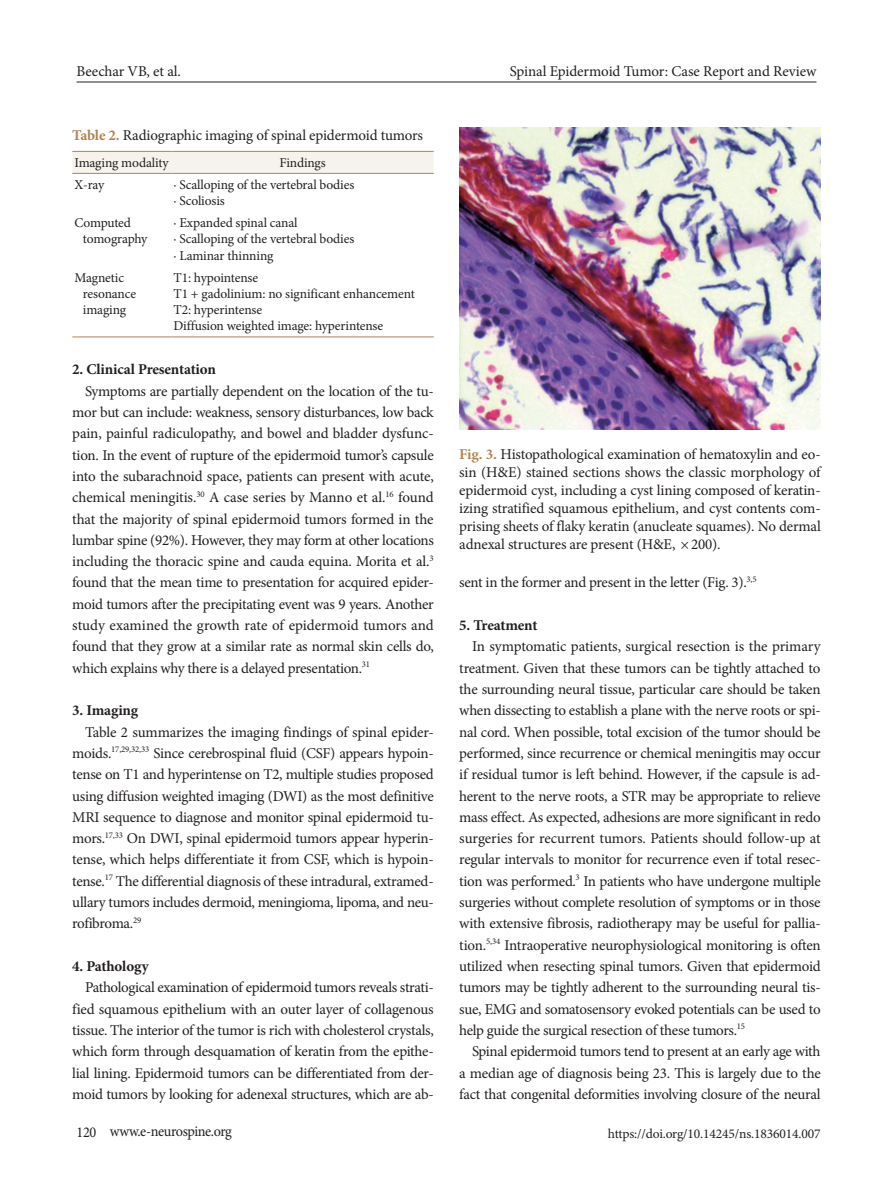
<style>
.page{position:relative;width:893px;height:1191px;background:#fff}
.page>*{position:absolute;margin:0;border:0;box-sizing:border-box;transform-origin:0 0}
.본문{font:15px/21.3px "Minion Pro";letter-spacing:-.02em;color:#231f20;text-align:justify}
.표그림캡션{font:15px/18px "Minion Pro";letter-spacing:-.01em;color:#231f20;text-align:justify}
.중제목{font:700 15px "Minion Pro";letter-spacing:-.01em;color:#231f20}
.본문-2{font:15px "Minion Pro";letter-spacing:-.02em;color:#231f20;scale:.95 1}
.표본문{font:13.5px/16.2px "Minion Pro";letter-spacing:-.01em;color:#231f20}
.표항목{font:13.5px "Minion Pro";letter-spacing:-.01em;color:#231f20}
.s1{font-weight:700;color:#b28450}
</style>
<div class="page">
<hr style="left:77px;top:82px;width:739px;height:1px;background:#231f20">
<div style="left:72px;top:152px;width:362px;height:21px;background:#f6f3ed"></div>
<hr style="left:72px;top:151px;width:99px;height:1px;background:#b28450">
<hr style="left:171px;top:151px;width:263px;height:1px;background:#b28450">
<hr style="left:72px;top:173px;width:99px;height:1px;background:#b28450">
<hr style="left:171px;top:173px;width:263px;height:1px;background:#b28450">
<hr style="left:72px;top:337px;width:99px;height:1px;background:#b28450">
<hr style="left:171px;top:337px;width:263px;height:1px;background:#b28450">
<img style="left:459px;top:128px;width:362px;height:302px">
<p class="본문" style="left:77px;top:61px;width:106px">Beechar VB, et al.</p>
<p class="본문" style="left:510px;top:61px;width:308px">Spinal Epidermoid Tumor: Case Report and Review</p>
<p class="표그림캡션" style="left:72px;top:126px;width:352px"><span class="s1">Table 2.</span> Radiographic imaging of spinal epidermoid tumors</p>
<p class="표항목" style="left:74px;top:153px;width:96px">Imaging modality</p>
<p class="표항목" style="left:279px;top:153px;width:48px">Findings</p>
<p class="표본문" style="left:74px;top:177px;width:31px">X-ray</p>
<p class="표본문" style="left:173px;top:177px;width:182px">∙ Scalloping of the vertebral bodies</p>
<p class="표본문" style="left:173px;top:193px;width:53px">∙ Scoliosis</p>
<p class="표본문" style="left:83px;top:215px;width:66px;text-indent:-9px">Computed tomography</p>
<p class="표본문" style="left:173px;top:215px;width:126px">∙ Expanded spinal canal</p>
<p class="표본문" style="left:173px;top:231px;width:182px">∙ Scalloping of the vertebral bodies</p>
<p class="표본문" style="left:173px;top:247px;width:101px">∙ Laminar thinning</p>
<p class="표본문" style="left:83px;top:269px;width:55px;text-indent:-9px">Magnetic resonance imaging</p>
<p class="표본문" style="left:173px;top:269px;width:86px">T1: hypointense</p>
<p class="표본문" style="left:173px;top:285px;width:243px">T1 + gadolinium: no significant enhancement</p>
<p class="표본문" style="left:173px;top:302px;width:90px">T2: hyperintense</p>
<p class="표본문" style="left:173px;top:318px;width:211px">Diffusion weighted image: hyperintense</p>
<p class="중제목" style="left:72px;top:359px;width:145px">2. Clinical Presentation</p>
<p class="본문" style="left:72px;top:380px;width:363px;text-indent:13px">Symptoms are partially dependent on the location of the tu&shy;mor but can include: weakness, sensory disturbances, low back pain, painful radiculopathy, and bowel and bladder dysfunc&shy;tion. In the event of rupture of the epidermoid tumor’s capsule into the subarachnoid space, patients can present with acute, chemical meningitis.<sup>30</sup> A case series by Manno et al.<sup>16</sup> found that the majority of spinal epidermoid tumors formed in the lumbar spine (92%). However, they may form at other locations including the thoracic spine and cauda equina. Morita et al.<sup>3 </sup>found that the mean time to presentation for acquired epider&shy;moid tumors after the precipitating event was 9 years. Another study examined the growth rate of epidermoid tumors and found that they grow at a similar rate as normal skin cells do, which explains why there is a delayed presentation.<sup>31</sup></p>
<p class="중제목" style="left:72px;top:700px;width:67px">3. Imaging</p>
<p class="본문" style="left:72px;top:721px;width:363px;text-indent:13px">Table 2 summarizes the imaging findings of spinal epider&shy;moids.<sup>17,29,32,33</sup> Since cerebrospinal fluid (CSF) appears hypoin&shy;tense on T1 and hyperintense on T2, multiple studies proposed using diffusion weighted imaging (DWI) as the most definitive MRI sequence to diagnose and monitor spinal epidermoid tu&shy;mors.<sup>17,33</sup> On DWI, spinal epidermoid tumors appear hyperin&shy;tense, which helps differentiate it from CSF, which is hypoin&shy;tense.<sup>17</sup> The differential diagnosis of these intradural, extramed&shy;ullary tumors includes dermoid, meningioma, lipoma, and neu&shy;rofibroma.<sup>29</sup></p>
<p class="중제목" style="left:72px;top:955px;width:78px">4. Pathology</p>
<p class="본문" style="left:72px;top:977px;width:363px;text-indent:13px">Pathological examination of epidermoid tumors reveals strati&shy;fied squamous epithelium with an outer layer of collagenous tissue. The interior of the tumor is rich with cholesterol crystals, which form through desquamation of keratin from the epithe&shy;lial lining. Epidermoid tumors can be differentiated from der&shy;moid tumors by looking for adenexal structures, which are ab-</p>
<p class="표그림캡션" style="left:459px;top:445px;width:363px"><span class="s1">Fig. 3.</span> Histopathological examination of hematoxylin and eo&shy;sin (H&amp;E) stained sections shows the classic morphology of epidermoid cyst, including a cyst lining composed of keratin&shy;izing stratified squamous epithelium, and cyst contents com&shy;prising sheets of flaky keratin (anucleate squames). No dermal adnexal structures are present (H&amp;E, × 200).</p>
<p class="본문" style="left:459px;top:572px;width:299px">sent in the former and present in the letter (Fig. 3).<sup>3,5</sup></p>
<p class="중제목" style="left:459px;top:614px;width:80px">5. Treatment</p>
<p class="본문" style="left:459px;top:636px;width:363px;text-indent:13px">In symptomatic patients, surgical resection is the primary treatment. Given that these tumors can be tightly attached to the surrounding neural tissue, particular care should be taken when dissecting to establish a plane with the nerve roots or spi&shy;nal cord. When possible, total excision of the tumor should be performed, since recurrence or chemical meningitis may occur if residual tumor is left behind. However, if the capsule is ad&shy;herent to the nerve roots, a STR may be appropriate to relieve mass effect. As expected, adhesions are more significant in redo surgeries for recurrent tumors. Patients should follow-up at regular intervals to monitor for recurrence even if total resec&shy;tion was performed.<sup>3</sup> In patients who have undergone multiple surgeries without complete resolution of symptoms or in those with extensive fibrosis, radiotherapy may be useful for pallia&shy;tion.<sup>5,34</sup> Intraoperative neurophysiological monitoring is often utilized when resecting spinal tumors. Given that epidermoid tumors may be tightly adherent to the surrounding neural tis&shy;sue, EMG and somatosensory evoked potentials can be used to help guide the surgical resection of these tumors.<sup>15</sup></p>
<p class="본문" style="left:459px;top:1040px;width:363px;text-indent:13px">Spinal epidermoid tumors tend to present at an early age with a median age of diagnosis being 23. This is largely due to the fact that congenital deformities involving closure of the neural</p>
<p class="본문-2" style="left:77px;top:1121px;width:165px">120 www.e-neurospine.org</p>
<p class="표본문" style="left:608px;top:1125px;width:214px">https://doi.org/10.14245/ns.1836014.007</p>
</div>
